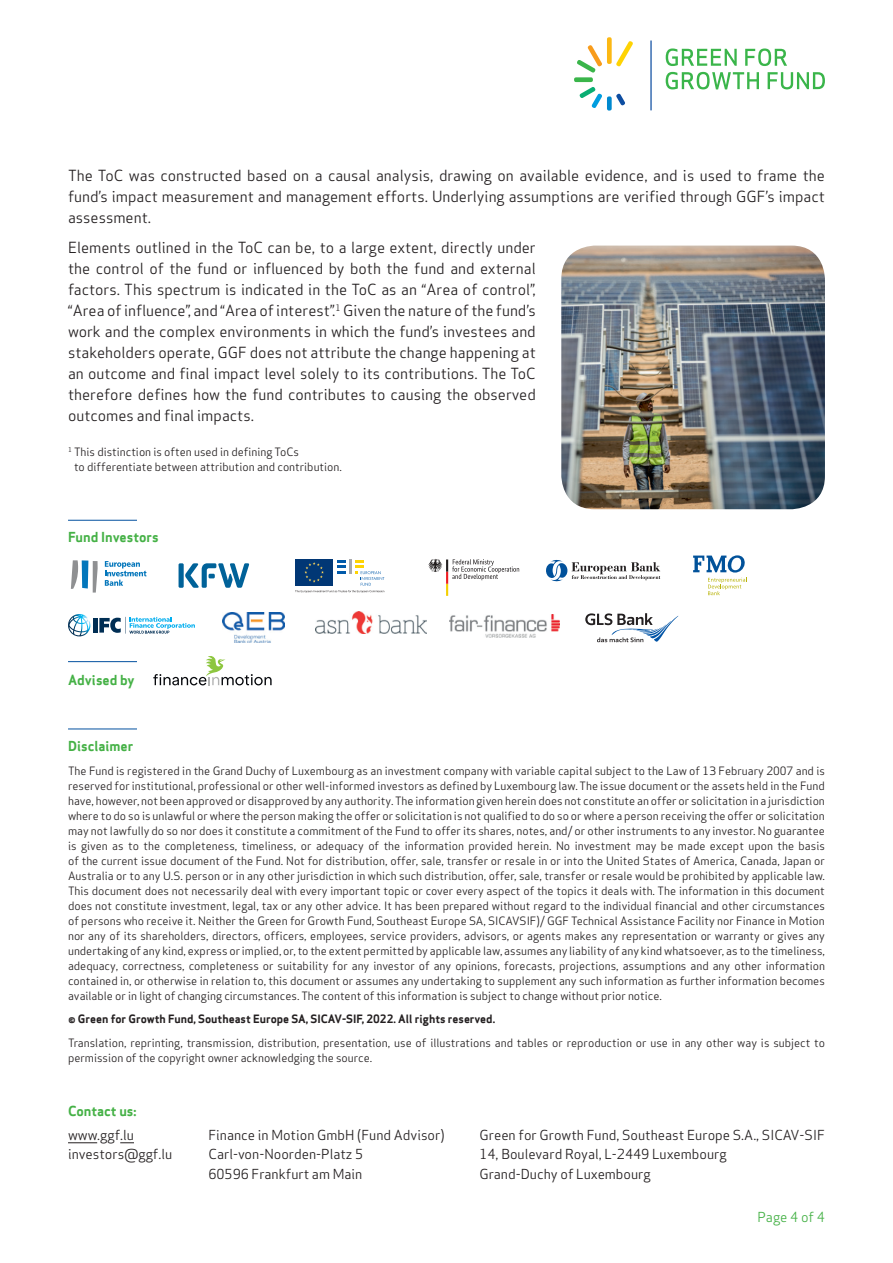
<style>
.page{position:relative;width:893px;height:1263px;background:#fff}
.page>*{position:absolute;margin:0;border:0;box-sizing:border-box;transform-origin:0 0}
.t1{font:15px/21px "Apex Sans";color:#231f20;text-align:justify}
.t2{font:13.5px/19.5px "Apex Sans";color:#231f20}
.t3{font:700 13.5px "Apex Sans";color:#45b146}
.t4{font:13.5px "Apex Sans";color:#45b146}
.t5{font:11.25px/15px "Apex Sans";color:#231f20}
.t6{font:700 11.25px "Apex Sans";color:#231f20}
</style>
<div class="page">
<svg style="left:68px;top:1142px;width:29px;height:1px"></svg>
<svg style="left:120px;top:1142px;width:14px;height:1px"></svg>
<svg style="left:768px;top:72px;width:57px;height:17px"></svg>
<svg style="left:666px;top:72px;width:93px;height:17px"></svg>
<svg style="left:666px;top:48px;width:71px;height:18px"></svg>
<svg style="left:745px;top:48px;width:42px;height:18px"></svg>
<hr style="left:650px;top:41px;width:2px;height:69px;background:#0d4da1">
<div style="left:607px;top:96px;width:5px;height:15px;background:#0089cf;border-radius:2px"></div>
<svg style="left:616px;top:93px;width:9px;height:13px"></svg>
<svg style="left:579px;top:87px;width:23px;height:21px"></svg>
<div style="left:574px;top:77px;width:19px;height:5px;background:#3ab54a;border-radius:2px"></div>
<svg style="left:577px;top:45px;width:25px;height:28px"></svg>
<div style="left:607px;top:37px;width:5px;height:27px;background:#fcb814;border-radius:2px"></div>
<svg style="left:616px;top:41px;width:17px;height:26px"></svg>
<img style="left:561px;top:246px;width:264px;height:263px">
<hr style="left:68px;top:520px;width:69px;height:1px;background:#03519f">
<hr style="left:68px;top:661px;width:69px;height:1px;background:#03519f">
<hr style="left:68px;top:729px;width:69px;height:1px;background:#03519f">
<img style="left:315px;top:612px;width:112px;height:22px">
<svg style="left:428px;top:559px;width:91px;height:37px"></svg>
<svg style="left:546px;top:560px;width:114px;height:21px"></svg>
<svg style="left:105px;top:561px;width:42px;height:25px"></svg>
<svg style="left:71px;top:560px;width:27px;height:32px"></svg>
<div style="left:295px;top:559px;width:38px;height:27px;background:#013775"></div>
<svg style="left:295px;top:560px;width:89px;height:33px"></svg>
<img style="left:449px;top:614px;width:111px;height:24px">
<svg style="left:153px;top:656px;width:119px;height:29px"></svg>
<svg style="left:585px;top:613px;width:93px;height:29px"></svg>
<div style="left:179px;top:563px;width:5px;height:25px;background:#006299;border-radius:2px"></div>
<svg style="left:185px;top:563px;width:64px;height:25px"></svg>
<svg style="left:693px;top:555px;width:52px;height:17px"></svg>
<svg style="left:708px;top:578px;width:39px;height:17px"></svg>
<img style="left:222px;top:612px;width:62px;height:30px">
<div style="left:93px;top:618px;width:5px;height:15px;background:#002e54"></div>
<svg style="left:99px;top:617px;width:96px;height:17px"></svg>
<svg style="left:68px;top:614px;width:22px;height:22px"></svg>
<h1 class="t1" style="left:68px;top:164px;width:758px">The ToC was constructed based on a causal analysis, drawing on available evidence, and is used to frame the fund’s impact measurement and management efforts. Underlying assumptions are verified through GGF’s impact assessment.</h1>
<p class="t1" style="left:68px;top:235px;width:469px">Elements outlined in the ToC can be, to a large extent, directly under the control of the fund or influenced by both the fund and external factors. This spectrum is indicated in the ToC as an “Area of control”, “Area of influence”, and “Area of interest”.<sup>1</sup> Given the nature of the fund’s work and the complex environments in which the fund’s investees and stakeholders operate, GGF does not attribute the change happening at an outcome and final impact level solely to its contributions. The ToC therefore defines how the fund contributes to causing the observed outcomes and final impacts.</p>
<p class="t5" style="left:74px;top:443px;width:269px;text-indent:-6px"><sup>1</sup> This distinction is often used in defining ToCs<br>to differentiate between attribution and contribution.</p>
<p class="t3" style="left:68px;top:529px;width:92px">Fund Investors</p>
<p class="t3" style="left:68px;top:671px;width:68px">Advised by</p>
<p class="t3" style="left:68px;top:738px;width:67px">Disclaimer</p>
<p class="t5" style="left:68px;top:762px;width:758px;text-align:justify">The Fund is registered in the Grand Duchy of Luxembourg as an investment company with variable capital subject to the Law of 13 February 2007 and is reserved for institutional, professional or other well-informed investors as defined by Luxembourg law. The issue document or the assets held in the Fund have, however, not been approved or disapproved by any authority. The information given herein does not constitute an offer or solicitation in a jurisdiction where to do so is unlawful or where the person making the offer or solicitation is not qualified to do so or where a person receiving the offer or solicitation may not lawfully do so nor does it constitute a commitment of the Fund to offer its shares, notes, and/ or other instruments to any investor. No guarantee is given as to the completeness, timeliness, or adequacy of the information provided herein. No investment may be made except upon the basis of the current issue document of the Fund. Not for distribution, offer, sale, transfer or resale in or into the United States of America, Canada, Japan or Australia or to any U.S. person or in any other jurisdiction in which such distribution, offer, sale, transfer or resale would be prohibited by applicable law.<br>This document does not necessarily deal with every important topic or cover every aspect of the topics it deals with. The information in this document does not constitute investment, legal, tax or any other advice. It has been prepared without regard to the individual financial and other circumstances of persons who receive it. Neither the Green for Growth Fund, Southeast Europe SA, SICAVSIF)/ GGF Technical Assistance Facility nor Finance in Motion nor any of its shareholders, directors, officers, employees, service providers, advisors, or agents makes any representation or warranty or gives any undertaking of any kind, express or implied, or, to the extent permitted by applicable law, assumes any liability of any kind whatsoever, as to the timeliness, adequacy, correctness, completeness or suitability for any investor of any opinions, forecasts, projections, assumptions and any other information contained in, or otherwise in relation to, this document or assumes any undertaking to supplement any such information as further information becomes available or in light of changing circumstances. The content of this information is subject to change without prior notice.</p>
<p class="t6" style="left:68px;top:1012px;width:429px">© Green for Growth Fund, Southeast Europe SA, SICAV-SIF, 2022. All rights reserved.</p>
<p class="t5" style="left:68px;top:1034px;width:758px">Translation, reprinting, transmission, distribution, presentation, use of illustrations and tables or reproduction or use in any other way is subject to permission of the copyright owner acknowledging the source.</p>
<p class="t3" style="left:68px;top:1102px;width:70px">Contact us:</p>
<p class="t2" style="left:68px;top:1124px;width:106px">www.ggf.lu investors@ggf.lu</p>
<p class="t2" style="left:208px;top:1124px;width:238px">Finance in Motion GmbH (Fund Advisor)<br>Carl-von-Noorden-Platz 5<br>60596 Frankfurt am Main</p>
<p class="t2" style="left:479px;top:1124px;width:347px">Green for Growth Fund, Southeast Europe S.A., SICAV-SIF<br>14, Boulevard Royal, L-2449 Luxembourg<br>Grand-Duchy of Luxembourg</p>
<p class="t4" style="left:757px;top:1206px;width:69px">Page 4 of 4</p>
</div>
